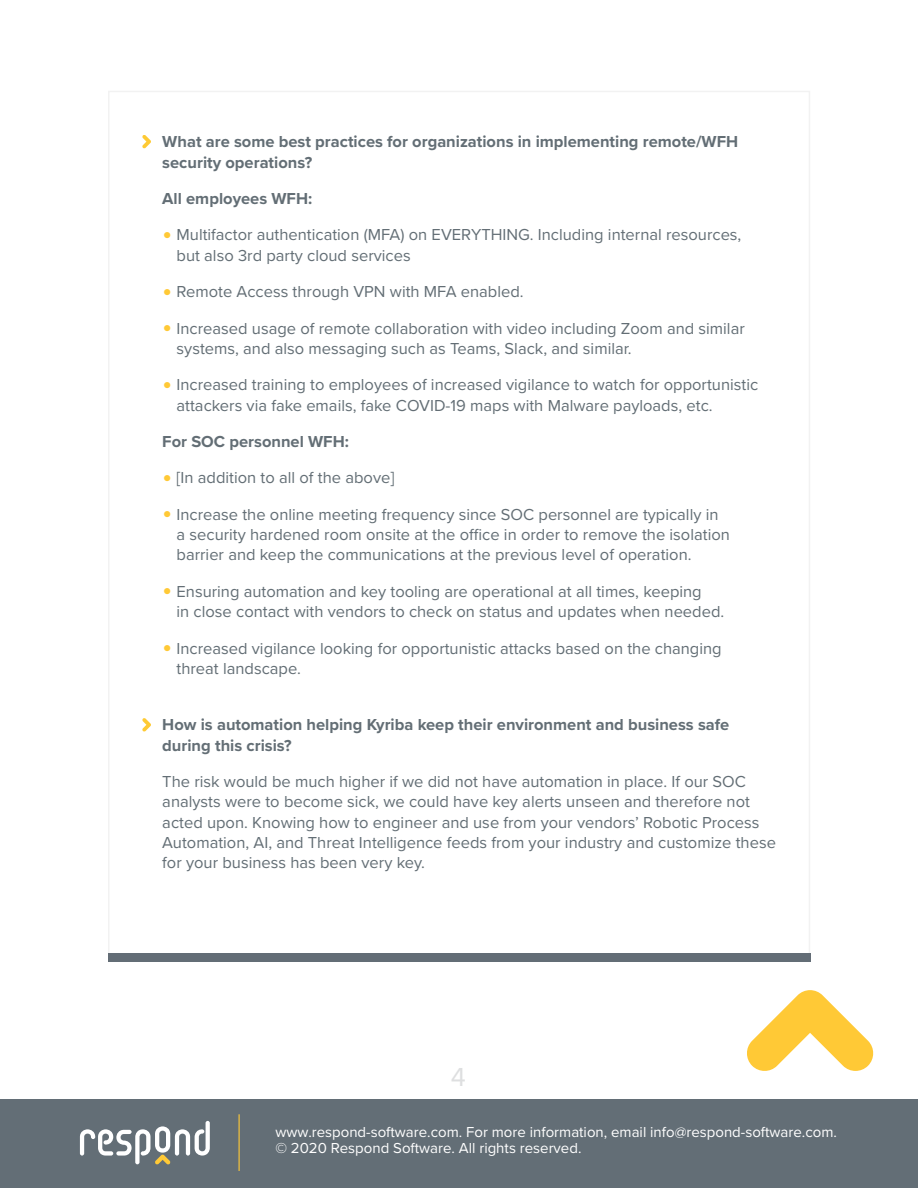
<style>
.page{position:relative;width:918px;height:1188px;background:#fff}
.page>*{position:absolute;margin:0;border:0;box-sizing:border-box;transform-origin:0 0}
.t1{font:27px "Proxima Nova";color:#dedfe0}
.Sidebar{font:16.5px/20.2px "Proxima Nova";color:#636e75}
.Sidebar-2{font:700 16.5px/20.2px "Proxima Nova";color:#636e75}
.t2{font:15px/16.5px "Proxima Nova";color:#fff}
.s1{font-size:28.5px;color:#ffc936}
</style>
<div class="page">
<svg style="left:142px;top:135px;width:9px;height:14px"></svg>
<svg style="left:142px;top:718px;width:9px;height:14px"></svg>
<div style="left:108px;top:953px;width:702px;height:9px;background:#636d76"></div>
<div style="left:0;top:1100px;width:918px;height:88px;background:#636e76"></div>
<svg style="left:80px;top:1121px;width:130px;height:44px"></svg>
<hr style="left:239px;top:1114px;width:1px;height:57px;background:#ffc936">
<svg style="left:747px;top:990px;width:127px;height:81px"></svg>
<p class="Sidebar-2" style="left:162px;top:131px;width:577px">What are some best practices for organizations in implementing remote/WFH security operations?</p>
<p class="Sidebar-2" style="left:162px;top:188px;width:151px">All employees WFH:</p>
<p class="Sidebar" style="left:177px;top:224px;width:566px;text-indent:-14px"><span class="s1">•</span> Multifactor authentication (MFA) on EVERYTHING. Including internal resources, but also 3rd party cloud services</p>
<p class="Sidebar" style="left:162px;top:281px;width:363px"><span class="s1">•</span> Remote Access through VPN with MFA enabled.</p>
<p class="Sidebar" style="left:177px;top:317px;width:570px;text-indent:-14px"><span class="s1">•</span> Increased usage of remote collaboration with video including Zoom and similar systems, and also messaging such as Teams, Slack, and similar.</p>
<p class="Sidebar" style="left:177px;top:374px;width:583px;text-indent:-14px"><span class="s1">•</span> Increased training to employees of increased vigilance to watch for opportunistic attackers via fake emails, fake COVID-19 maps with Malware payloads, etc.</p>
<p class="Sidebar-2" style="left:162px;top:431px;width:188px">For SOC personnel WFH:</p>
<p class="Sidebar" style="left:162px;top:467px;width:234px"><span class="s1">•</span> [In addition to all of the above]</p>
<p class="Sidebar" style="left:177px;top:504px;width:555px;text-indent:-14px"><span class="s1">•</span> Increase the online meeting frequency since SOC personnel are typically in a security hardened room onsite at the office in order to remove the isolation barrier and keep the communications at the previous level of operation.</p>
<p class="Sidebar" style="left:177px;top:581px;width:549px;text-indent:-14px"><span class="s1">•</span> Ensuring automation and key tooling are operational at all times, keeping<br>in close contact with vendors to check on status and updates when needed.</p>
<p class="Sidebar" style="left:177px;top:637px;width:547px;text-indent:-14px"><span class="s1">•</span> Increased vigilance looking for opportunistic attacks based on the changing threat landscape.</p>
<p class="Sidebar-2" style="left:162px;top:715px;width:569px">How is automation helping Kyriba keep their environment and business safe during this crisis?</p>
<p class="Sidebar" style="left:162px;top:771px;width:615px">The risk would be much higher if we did not have automation in place. If our SOC analysts were to become sick, we could have key alerts unseen and therefore not acted upon. Knowing how to engineer and use from your vendors’ Robotic Process Automation, AI, and Threat Intelligence feeds from your industry and customize these for your business has been very key.</p>
<p class="t1" style="left:451px;top:1057px;width:17px">4</p>
<p class="t2" style="left:275px;top:1123px;width:563px">www.respond-software.com. For more information, email info@respond-software.com. © 2020 Respond Software. All rights reserved.</p>
</div>
